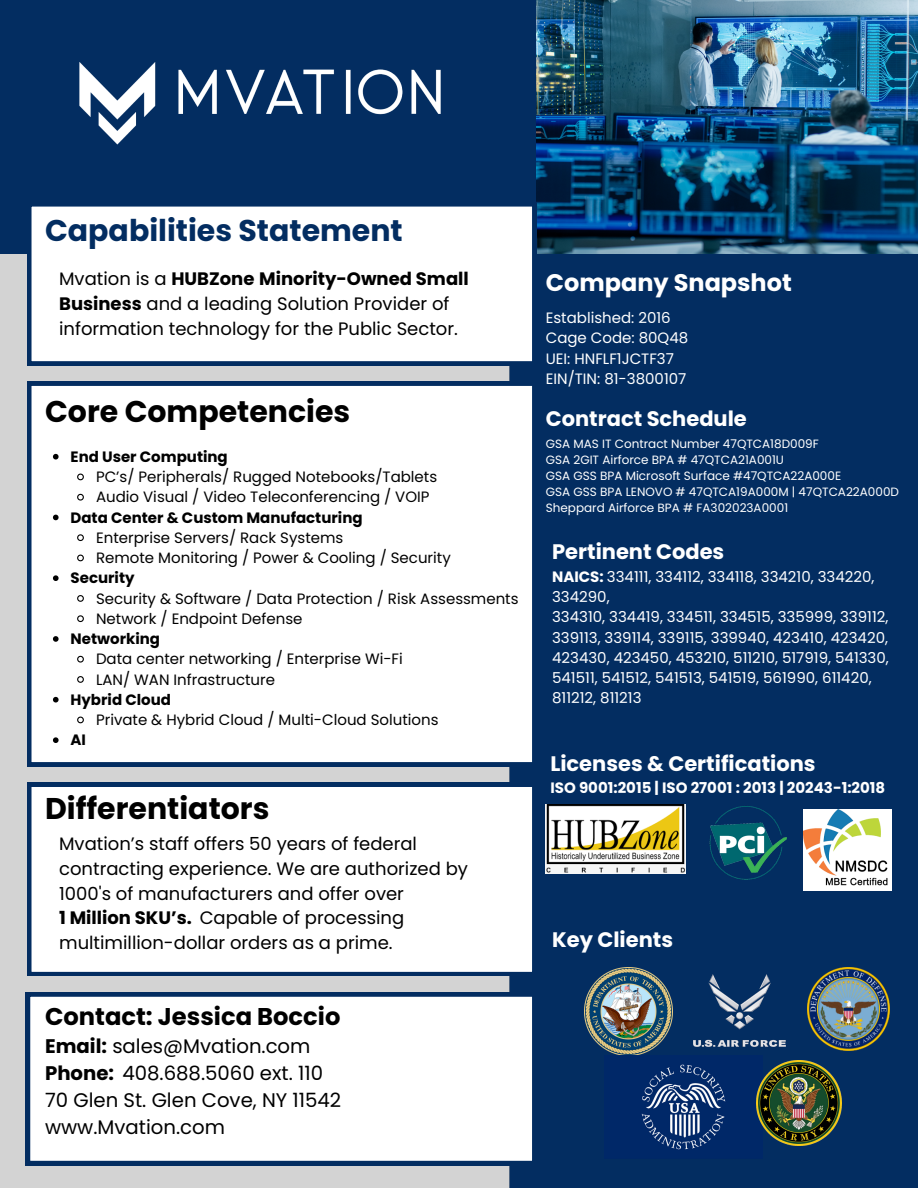
<style>
.page{position:relative;width:918px;height:1188px;background:#fff}
.page>*{position:absolute;margin:0;border:0;box-sizing:border-box;transform-origin:0 0}
.t1{font:700 30px "Poppins";color:#000}
.t2{font:700 30px "Poppins";color:#032d61}
.t3{font:700 24.15px "Poppins";color:#000}
.t4{font:700 24px "Poppins";color:#fff}
.t5{font:700 21px "Poppins";color:#fff}
.t6{font:19.65px/27px "Poppins";color:#000}
.t7{font:18px/24.8px "Poppins";color:#000}
.t8{font:15px "Poppins";color:#000}
.t9{font:15px/20.2px "Poppins";color:#fff}
.t10{font:700 15px "Poppins";color:#000}
.t11{font:700 15px "Poppins";color:#fff}
.t12{font:12px "Poppins";color:#fff}
.s1{font-weight:700}
</style>
<div class="page">
<div style="left:509px;top:0;width:409px;height:1188px;background:#032d61"></div>
<div style="left:0;top:253px;width:509px;height:935px;background:#d3d3d3"></div>
<div style="left:0;top:0;width:537px;height:253px;background:#032d61"></div>
<img style="left:79px;top:62px;width:362px;height:83px">
<img style="left:537px;top:0;width:381px;height:253px">
<div style="left:27px;top:206px;width:506px;height:159px;background:#fff"></div>
<div style="left:27px;top:381px;width:506px;height:385px;background:#fff"></div>
<div style="left:27px;top:782px;width:506px;height:194px;background:#fff"></div>
<img style="left:694px;top:975px;width:91px;height:72px">
<img style="left:585px;top:968px;width:88px;height:87px">
<img style="left:807px;top:968px;width:83px;height:83px">
<img style="left:641px;top:1064px;width:85px;height:86px">
<img style="left:756px;top:1060px;width:85px;height:85px">
<div style="left:26px;top:992px;width:507px;height:173px;background:#fff"></div>
<img style="left:546px;top:804px;width:139px;height:70px">
<img style="left:709px;top:806px;width:78px;height:74px">
<img style="left:804px;top:810px;width:87px;height:81px">
<svg style="left:53px;top:454px;width:6px;height:6px"></svg>
<svg style="left:76px;top:473px;width:9px;height:8px"></svg>
<svg style="left:76px;top:493px;width:9px;height:8px"></svg>
<svg style="left:53px;top:515px;width:6px;height:5px"></svg>
<svg style="left:76px;top:533px;width:9px;height:9px"></svg>
<svg style="left:76px;top:554px;width:9px;height:8px"></svg>
<svg style="left:53px;top:575px;width:6px;height:6px"></svg>
<svg style="left:76px;top:594px;width:9px;height:9px"></svg>
<svg style="left:76px;top:614px;width:9px;height:9px"></svg>
<svg style="left:53px;top:636px;width:6px;height:6px"></svg>
<svg style="left:76px;top:655px;width:9px;height:8px"></svg>
<svg style="left:76px;top:675px;width:9px;height:9px"></svg>
<svg style="left:53px;top:697px;width:6px;height:6px"></svg>
<svg style="left:76px;top:716px;width:9px;height:8px"></svg>
<svg style="left:53px;top:737px;width:6px;height:6px"></svg>
<p class="t2" style="left:45px;top:209px;width:359px">Capabilities Statement</p>
<p class="t7" style="left:59px;top:267px;width:411px">Mvation is a <span class="s1">HUBZone Minority-Owned Small<br>Business</span> and a leading Solution Provider of information technology for the Public Sector.</p>
<h1 class="t1" style="left:45px;top:390px;width:307px">Core Competencies</h1>
<p class="t10" style="left:71px;top:446px;width:159px">End User Computing</p>
<p class="t8" style="left:96px;top:466px;width:343px">PC’s/ Peripherals/ Rugged Notebooks/Tablets</p>
<p class="t8" style="left:96px;top:487px;width:335px">Audio Visual / Video Teleconferencing / VOIP</p>
<p class="t10" style="left:71px;top:507px;width:294px">Data Center &amp; Custom Manufacturing</p>
<p class="t8" style="left:96px;top:527px;width:249px">Enterprise Servers/ Rack Systems</p>
<p class="t8" style="left:96px;top:547px;width:356px">Remote Monitoring / Power &amp; Cooling / Security</p>
<p class="t10" style="left:71px;top:568px;width:66px">Security</p>
<h6 class="t8" style="left:96px;top:588px;width:424px">Security &amp; Software / Data Protection / Risk Assessments</h6>
<p class="t8" style="left:96px;top:608px;width:208px">Network / Endpoint Defense</p>
<p class="t10" style="left:71px;top:628px;width:91px">Networking</p>
<p class="t8" style="left:96px;top:649px;width:308px">Data center networking / Enterprise Wi-Fi</p>
<h3 class="t8" style="left:96px;top:669px;width:181px">LAN/ WAN Infrastructure</h3>
<p class="t10" style="left:71px;top:689px;width:102px">Hybrid Cloud</p>
<p class="t8" style="left:96px;top:709px;width:344px">Private &amp; Hybrid Cloud / Multi-Cloud Solutions</p>
<p class="t10" style="left:71px;top:730px;width:17px">AI</p>
<h5 class="t1" style="left:45px;top:787px;width:226px">Differentiators</h5>
<h1 class="t7" style="left:59px;top:831px;width:410px">Mvation’s staff offers 50 years of federal contracting experience. We are authorized by 1000's of manufacturers and offer over<br><span class="s1">1 Million SKU’s.</span> Capable of processing multimillion-dollar orders as a prime.</h1>
<p class="t3" style="left:45px;top:999px;width:297px">Contact: Jessica Boccio</p>
<p class="t6" style="left:45px;top:1033px;width:298px"><span class="s1">Email:</span> sales@Mvation.com<br><span class="s1">Phone:</span> 408.688.5060 ext. 110<br>70 Glen St. Glen Cove, NY 11542 www.Mvation.com</p>
<p class="t4" style="left:546px;top:266px;width:248px">Company Snapshot</p>
<p class="t9" style="left:546px;top:308px;width:127px">Established: 2016</p>
<p class="t9" style="left:546px;top:328px;width:144px">Cage Code: 80Q48</p>
<p class="t9" style="left:546px;top:348px;width:130px">UEI: HNFLF1JCTF37</p>
<p class="t9" style="left:546px;top:369px;width:142px">EIN/TIN: 81-3800107</p>
<p class="t5" style="left:546px;top:404px;width:203px">Contract Schedule</p>
<p class="t12" style="left:546px;top:436px;width:275px">GSA MAS IT Contract Number 47QTCA18D009F</p>
<p class="t12" style="left:546px;top:452px;width:240px">GSA 2GIT Airforce BPA # 47QTCA21A001U</p>
<p class="t12" style="left:546px;top:468px;width:297px">GSA GSS BPA Microsoft Surface #47QTCA22A000E</p>
<h1 class="t12" style="left:546px;top:484px;width:355px">GSA GSS BPA LENOVO # 47QTCA19A000M | 47QTCA22A000D</h1>
<h5 class="t12" style="left:546px;top:500px;width:244px">Sheppard Airforce BPA # FA302023A0001</h5>
<p class="t5" style="left:552px;top:537px;width:174px">Pertinent Codes</p>
<p class="t9" style="left:552px;top:567px;width:324px"><span class="s1">NAICS:</span> 334111, 334112, 334118, 334210, 334220,<br>334290,</p>
<p class="t9" style="left:552px;top:607px;width:338px">334310, 334419, 334511, 334515, 335999, 339112, 339113, 339114, 339115, 339940, 423410, 423420, 423430, 423450, 453210, 511210, 517919, 541330, 541511, 541512, 541513, 541519, 561990, 611420, 811212, 811213</p>
<p class="t5" style="left:550px;top:749px;width:267px">Licenses &amp; Certifications</p>
<p class="t11" style="left:550px;top:778px;width:336px">ISO 9001:2015 | ISO 27001 : 2013 | 20243-1:2018</p>
<p class="t5" style="left:552px;top:925px;width:122px">Key Clients</p>
</div>
